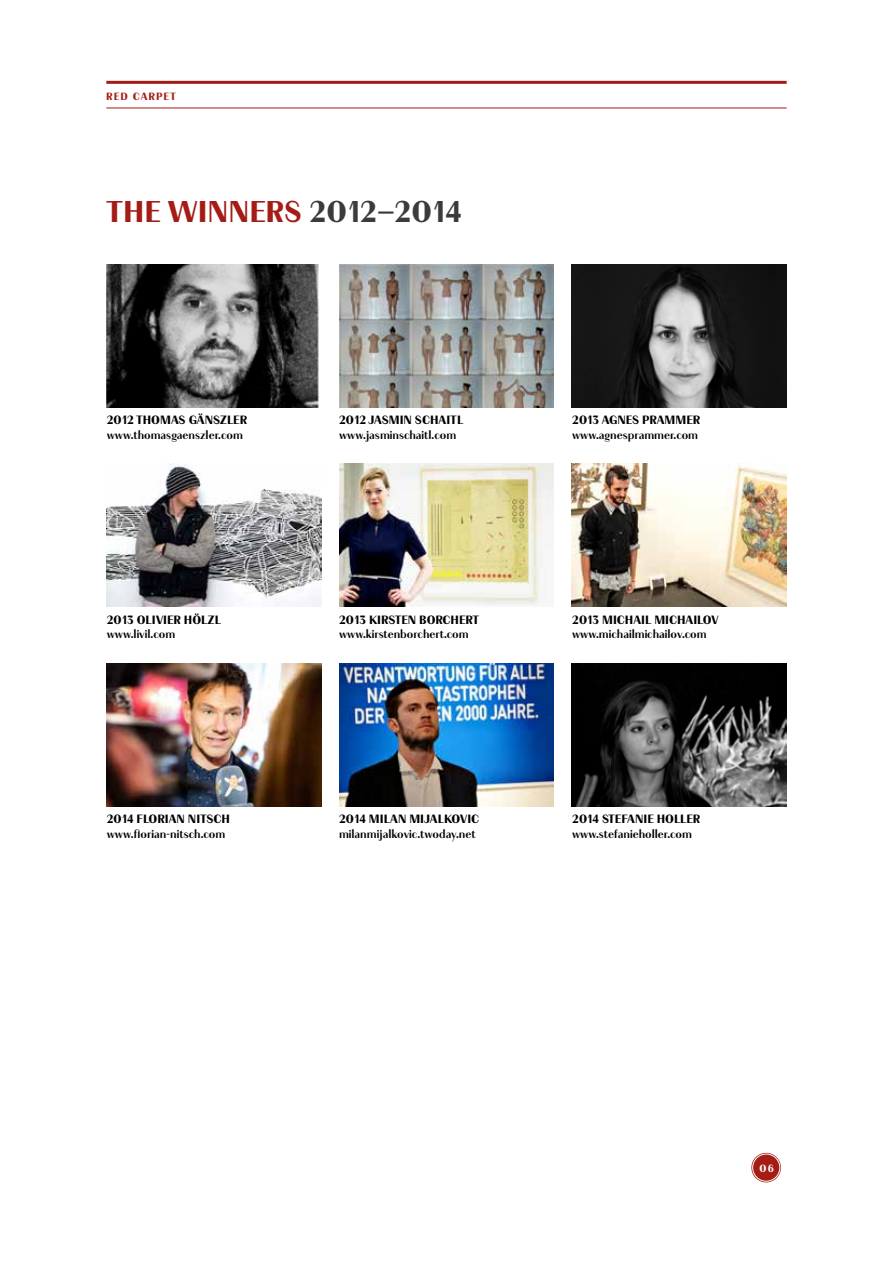
<style>
.page{position:relative;width:893px;height:1263px;background:#fff}
.page>*{position:absolute;margin:0;border:0;box-sizing:border-box;transform-origin:0 0}
.t1{font:700 30px "Boutique";color:#a41c15}
.t2{font:12px "Boutique";color:#000}
.t3{font:700 12px "Boutique";color:#000}
.t4{font:700 10.5px "Boutique";letter-spacing:.1em;color:#a41c15}
.t5{font:700 10.5px "Boutique";color:#fff}
.s1{color:#3b3b3a}
</style>
<div class="page">
<hr style="left:106px;top:81px;width:681px;height:3px;background:#a41c15">
<hr style="left:106px;top:108px;width:681px;height:1px;background:#a41c15">
<svg style="left:751px;top:1153px;width:30px;height:29px"></svg>
<div style="left:752px;top:1154px;width:28px;height:27px;border:1px solid #fff;border-radius:50%"></div>
<img style="left:106px;top:463px;width:215px;height:144px">
<img style="left:106px;top:663px;width:215px;height:143px">
<img style="left:106px;top:264px;width:213px;height:143px">
<img style="left:339px;top:463px;width:215px;height:144px">
<img style="left:339px;top:663px;width:215px;height:143px">
<img style="left:339px;top:264px;width:215px;height:143px">
<img style="left:572px;top:463px;width:215px;height:144px">
<img style="left:572px;top:663px;width:215px;height:143px">
<img style="left:572px;top:264px;width:215px;height:143px">
<p class="t4" style="left:106px;top:91px;width:71px">RED CARPET</p>
<h1 class="t1" style="left:106px;top:194px;width:357px">THE WINNERS <span class="s1">2012–2014</span></h1>
<p class="t3" style="left:107px;top:413px;width:142px">2012 THOMAS GÄNSZLER</p>
<p class="t2" style="left:107px;top:427px;width:138px">www.thomasgaenszler.com</p>
<p class="t3" style="left:339px;top:413px;width:126px">2012 JASMIN SCHAITL</p>
<p class="t2" style="left:339px;top:427px;width:119px">www.jasminschaitl.com</p>
<p class="t3" style="left:572px;top:413px;width:130px">2013 AGNES PRAMMER</p>
<p class="t2" style="left:572px;top:427px;width:128px">www.agnesprammer.com</p>
<p class="t3" style="left:107px;top:612px;width:116px">2013 OLIVIER HÖLZL</p>
<p class="t2" style="left:107px;top:627px;width:70px">www.livil.com</p>
<p class="t3" style="left:339px;top:612px;width:142px">2013 KIRSTEN BORCHERT</p>
<p class="t2" style="left:339px;top:627px;width:131px">www.kirstenborchert.com</p>
<p class="t3" style="left:572px;top:612px;width:148px">2013 MICHAIL MICHAILOV</p>
<p class="t2" style="left:572px;top:627px;width:136px">www.michailmichailov.com</p>
<p class="t3" style="left:107px;top:812px;width:125px">2014 FLORIAN NITSCH</p>
<p class="t2" style="left:107px;top:826px;width:120px">www.florian-nitsch.com</p>
<p class="t3" style="left:339px;top:812px;width:142px">2014 MILAN MIJALKOVIC</p>
<p class="t2" style="left:339px;top:826px;width:138px">milanmijalkovic.twoday.net</p>
<p class="t3" style="left:572px;top:812px;width:130px">2014 STEFANIE HOLLER</p>
<p class="t2" style="left:572px;top:826px;width:121px">www.stefanieholler.com</p>
<p class="t5" style="left:759px;top:1162px;width:16px">06</p>
</div>
